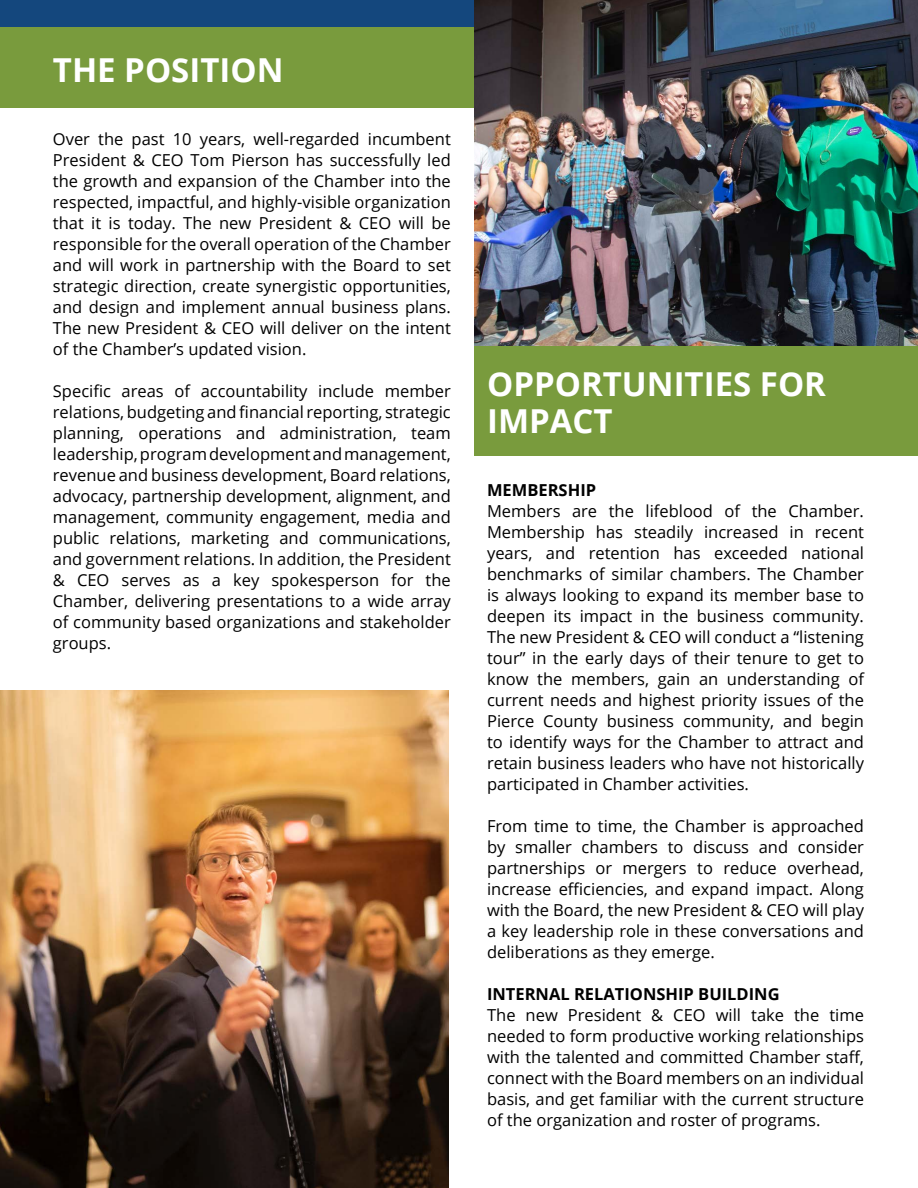
<style>
.page{position:relative;width:918px;height:1188px;background:#fff}
.page>*{position:absolute;margin:0;border:0;box-sizing:border-box;transform-origin:0 0}
.t1{font:700 33px/37.5px "Open Sans";color:#fff}
.t2{font:16.5px/21px "Open Sans";color:#000;text-align:justify}
.t3{font:700 16.5px "Open Sans";color:#000}
</style>
<div class="page">
<div style="left:0;top:0;width:918px;height:27px;background:#14477d"></div>
<div style="left:0;top:27px;width:487px;height:81px;background:#799b3d"></div>
<img style="left:474px;top:0;width:444px;height:347px">
<img style="left:0;top:690px;width:448px;height:498px">
<div style="left:474px;top:347px;width:444px;height:109px;background:#799b3d"></div>
<h1 class="t1" style="left:53px;top:51px;width:232px">THE POSITION</h1>
<p class="t2" style="left:53px;top:128px;width:399px">Over the past 10 years, well-regarded incumbent President &amp; CEO Tom Pierson has successfully led the growth and expansion of the Chamber into the respected, impactful, and highly-visible organization that it is today. The new President &amp; CEO will be responsible for the overall operation of the Chamber and will work in partnership with the Board to set strategic direction, create synergistic opportunities, and design and implement annual business plans.<br>The new President &amp; CEO will deliver on the intent of the Chamber’s updated vision.</p>
<p class="t2" style="left:53px;top:380px;width:399px">Specific areas of accountability include member relations, budgeting and financial reporting, strategic planning, operations and administration, team leadership, program development and management, revenue and business development, Board relations, advocacy, partnership development, alignment, and management, community engagement, media and public relations, marketing and communications, and government relations. In addition, the President &amp; CEO serves as a key spokesperson for the Chamber, delivering presentations to a wide array of community based organizations and stakeholder groups.</p>
<h1 class="t1" style="left:487px;top:364px;width:341px">OPPORTUNITIES FOR<br>IMPACT</h1>
<p class="t3" style="left:487px;top:478px;width:111px">MEMBERSHIP</p>
<p class="t2" style="left:487px;top:500px;width:378px">Members are the lifeblood of the Chamber.<br>Membership has steadily increased in recent years, and retention has exceeded national benchmarks of similar chambers. The Chamber is always looking to expand its member base to deepen its impact in the business community.<br>The new President &amp; CEO will conduct a “listening tour” in the early days of their tenure to get to know the members, gain an understanding of current needs and highest priority issues of the Pierce County business community, and begin to identify ways for the Chamber to attract and retain business leaders who have not historically participated in Chamber activities.</p>
<p class="t2" style="left:487px;top:815px;width:378px">From time to time, the Chamber is approached by smaller chambers to discuss and consider partnerships or mergers to reduce overhead, increase efficiencies, and expand impact. Along with the Board, the new President &amp; CEO will play a key leadership role in these conversations and deliberations as they emerge.</p>
<p class="t3" style="left:487px;top:983px;width:294px">INTERNAL RELATIONSHIP BUILDING</p>
<p class="t2" style="left:487px;top:1004px;width:378px">The new President &amp; CEO will take the time needed to form productive working relationships with the talented and committed Chamber staff, connect with the Board members on an individual basis, and get familiar with the current structure of the organization and roster of programs.</p>
</div>
